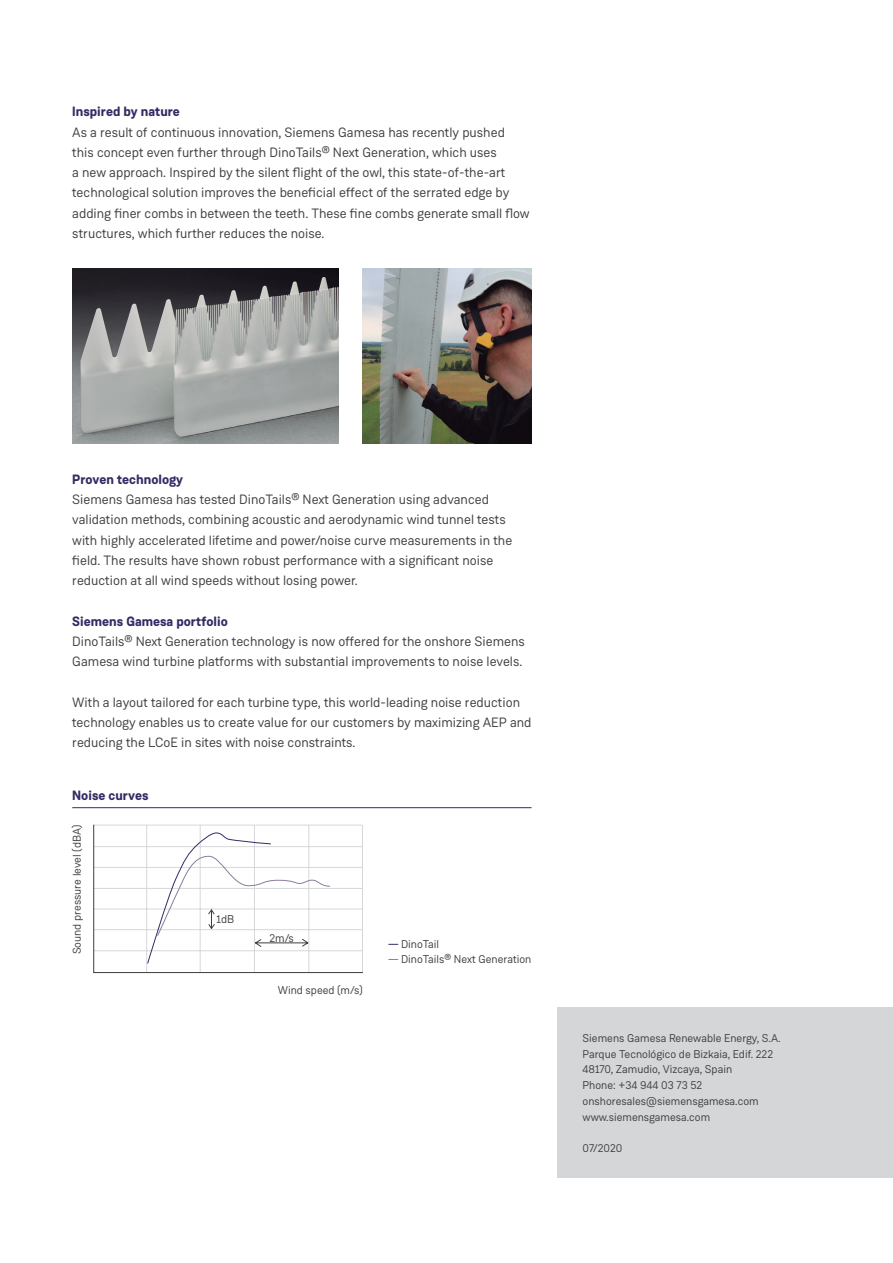
<style>
.page{position:relative;width:893px;height:1263px;background:#fff}
.page>*{position:absolute;margin:0;border:0;box-sizing:border-box;transform-origin:0 0}
.Estilo_de_párrafo_1{font:13.5px/20.2px "Weissenhof Grotesk";color:#3f3f40}
.Estilo_de_párrafo_1-2{font:700 13.5px "Weissenhof Grotesk";color:#342b65}
.Estilo_de_párrafo_1-3{font:11.25px "Weissenhof Grotesk";color:#3f3f40}
</style>
<div class="page">
<img style="left:72px;top:269px;width:267px;height:174px">
<img style="left:363px;top:269px;width:168px;height:174px">
<hr style="left:72px;top:807px;width:459px;height:1px;background:#342b65">
<svg style="left:93px;top:824px;width:270px;height:149px"></svg>
<div style="left:557px;top:1008px;width:336px;height:170px;background:#d5d6d8"></div>
<p class="Estilo_de_párrafo_1-2" style="left:72px;top:103px;width:109px">Inspired by nature</p>
<p class="Estilo_de_párrafo_1" style="left:72px;top:122px;width:459px">As a result of continuous innovation, Siemens Gamesa has recently pushed this concept even further through DinoTails® Next Generation, which uses<br>a new approach. Inspired by the silent flight of the owl, this state-of-the-art technological solution improves the beneficial effect of the serrated edge by adding finer combs in between the teeth. These fine combs generate small flow structures, which further reduces the noise.</p>
<p class="Estilo_de_párrafo_1-2" style="left:72px;top:471px;width:112px">Proven technology</p>
<p class="Estilo_de_párrafo_1" style="left:72px;top:489px;width:442px">Siemens Gamesa has tested DinoTails® Next Generation using advanced validation methods, combining acoustic and aerodynamic wind tunnel tests with highly accelerated lifetime and power/noise curve measurements in the field. The results have shown robust performance with a significant noise reduction at all wind speeds without losing power.</p>
<p class="Estilo_de_párrafo_1-2" style="left:72px;top:612px;width:157px">Siemens Gamesa portfolio</p>
<p class="Estilo_de_párrafo_1" style="left:72px;top:631px;width:454px">DinoTails® Next Generation technology is now offered for the onshore Siemens<br>Gamesa wind turbine platforms with substantial improvements to noise levels.</p>
<p class="Estilo_de_párrafo_1" style="left:72px;top:692px;width:461px">With a layout tailored for each turbine type, this world-leading noise reduction technology enables us to create value for our customers by maximizing AEP and reducing the LCoE in sites with noise constraints.</p>
<p class="Estilo_de_párrafo_1-2" style="left:72px;top:787px;width:78px">Noise curves</p>
<p class="Estilo_de_párrafo_1-3" style="left:70px;top:954px;width:131px;rotate:-90deg">Sound pressure level (dBA)</p>
<p class="Estilo_de_párrafo_1-3" style="left:217px;top:913px;width:19px">1dB</p>
<p class="Estilo_de_párrafo_1-3" style="left:269px;top:931px;width:26px">2m/s</p>
<p class="Estilo_de_párrafo_1-3" style="left:278px;top:983px;width:87px">Wind speed (m/s)</p>
<p class="Estilo_de_párrafo_1-3" style="left:401px;top:937px;width:40px">DinoTail</p>
<p class="Estilo_de_párrafo_1-3" style="left:401px;top:953px;width:132px">DinoTails® Next Generation</p>
<p class="Estilo_de_párrafo_1-3" style="left:583px;top:1031px;width:200px">Siemens Gamesa Renewable Energy, S.A.</p>
<p class="Estilo_de_párrafo_1-3" style="left:583px;top:1047px;width:192px">Parque Tecnológico de Bizkaia, Edif. 222</p>
<p class="Estilo_de_párrafo_1-3" style="left:583px;top:1062px;width:151px">48170, Zamudio, Vizcaya, Spain</p>
<p class="Estilo_de_párrafo_1-3" style="left:583px;top:1078px;width:121px">Phone: +34 944 03 73 52</p>
<p class="Estilo_de_párrafo_1-3" style="left:583px;top:1094px;width:178px">onshoresales@siemensgamesa.com</p>
<p class="Estilo_de_párrafo_1-3" style="left:583px;top:1110px;width:129px">www.siemensgamesa.com</p>
<p class="Estilo_de_párrafo_1-3" style="left:583px;top:1141px;width:41px">07/2020</p>
</div>
